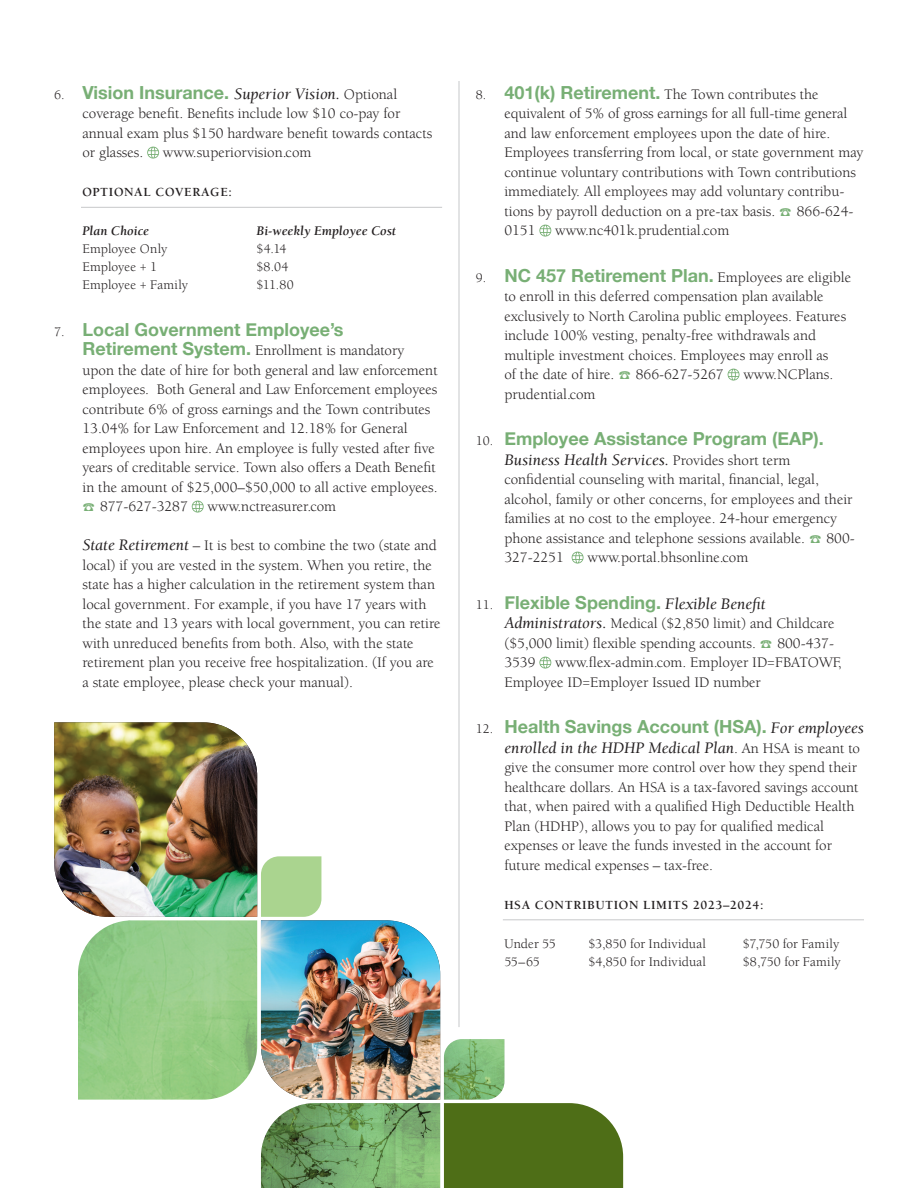
<style>
.page{position:relative;width:918px;height:1188px;background:#fff}
.page>*{position:absolute;margin:0;border:0;box-sizing:border-box;transform-origin:0 0}
.t1{font:700 18px "Helvetica Neue";color:#78af75}
.t2{font:italic 16.5px "Berkeley Pro";color:#231f20}
.t3{font:15px/19.5px "Berkeley Pro";color:#231f20}
.t4{font:13.5px "Berkeley Pro";color:#231f20}
.t5{font:italic 700 13.5px "Berkeley Std";color:#231f20}
.t6{font:700 12.75px "Berkeley Std";letter-spacing:.05em;color:#231f20}
.s1{font-family:"Berkeley Pro";font-weight:400;font-size:13.5px;color:#231f20}
.s2{font-family:"Berkeley Pro";font-weight:400;font-style:italic;font-size:16.5px;color:#231f20}
.s3{font-family:"Berkeley Pro";font-weight:400;font-size:15px;color:#231f20}
.s4{font-family:"Helvetica Neue";font-weight:700;font-size:18px;color:#78af75}
.s5{color:#78af75}
.s6{font-style:italic;font-size:16.5px}
.s7{font-size:13.5px}
.s8{font-style:normal;font-size:15px}
</style>
<div class="page">
<hr style="left:81px;top:207px;width:361px;height:1px;background:#c7c8ca">
<svg style="left:147px;top:147px;width:12px;height:12px"></svg>
<svg style="left:192px;top:501px;width:12px;height:12px"></svg>
<hr style="left:503px;top:919px;width:361px;height:1px;background:#c7c8ca">
<svg style="left:539px;top:225px;width:12px;height:12px"></svg>
<svg style="left:727px;top:369px;width:13px;height:12px"></svg>
<svg style="left:571px;top:552px;width:13px;height:12px"></svg>
<svg style="left:539px;top:657px;width:12px;height:12px"></svg>
<img style="left:54px;top:722px;width:569px;height:466px">
<img style="left:444px;top:1039px;width:60px;height:61px">
<hr style="left:459px;top:81px;width:1px;height:946px;background:#c7c8ca">
<p class="t1" style="left:54px;top:78px;width:345px"><span class="s1">6.</span> Vision Insurance. <span class="s2">Superior Vision.</span> <span class="s3">Optional</span></p>
<p class="t3" style="left:82px;top:104px;width:351px">coverage benefit. Benefits include low $10 co-pay for annual exam plus $150 hardware benefit towards contacts or glasses.</p>
<p class="t3" style="left:163px;top:143px;width:150px">www.superiorvision.com</p>
<p class="t6" style="left:82px;top:185px;width:151px">OPTIONAL COVERAGE:</p>
<p class="t5" style="left:82px;top:224px;width:68px">Plan Choice</p>
<p class="t5" style="left:256px;top:224px;width:141px">Bi-weekly Employee Cost</p>
<p class="t4" style="left:82px;top:241px;width:87px">Employee Only</p>
<p class="t4" style="left:256px;top:241px;width:32px">$4.14</p>
<p class="t4" style="left:82px;top:259px;width:76px">Employee + 1</p>
<p class="t4" style="left:256px;top:259px;width:34px">$8.04</p>
<p class="t4" style="left:82px;top:277px;width:107px">Employee + Family</p>
<p class="t4" style="left:256px;top:277px;width:39px">$11.80</p>
<p class="t1" style="left:54px;top:315px;width:291px"><span class="s1">7.</span> Local Government Employee’s</p>
<p class="t3" style="left:82px;top:341px;width:357px"><span class="s4">Retirement System.</span> Enrollment is mandatory upon the date of hire for both general and law enforcement employees. Both General and Law Enforcement employees contribute 6% of gross earnings and the Town contributes 13.04% for Law Enforcement and 12.18% for General employees upon hire. An employee is fully vested after five years of creditable service. Town also offers a Death Benefit in the amount of $25,000–$50,000 to all active employees. <span class="s5">☎</span> 877-627-3287</p>
<p class="t3" style="left:208px;top:497px;width:130px">www.nctreasurer.com</p>
<p class="t3" style="left:82px;top:536px;width:360px"><span class="s6">State Retirement</span> – It is best to combine the two (state and local) if you are vested in the system. When you retire, the state has a higher calculation in the retirement system than local government. For example, if you have 17 years with the state and 13 years with local government, you can retire with unreduced benefits from both. Also, with the state retirement plan you receive free hospitalization. (If you are a state employee, please check your manual).</p>
<p class="t3" style="left:504px;top:84px;width:361px;text-indent:-28px"><span class="s7">8.</span> <span class="s4">401(k) Retirement.</span> The Town contributes the equivalent of 5% of gross earnings for all full-time general and law enforcement employees upon the date of hire.<br>Employees transferring from local, or state government may continue voluntary contributions with Town contributions immediately. All employees may add voluntary contribu&shy;tions by payroll deduction on a pre-tax basis. <span class="s5">☎</span> 866-624- 0151</p>
<p class="t3" style="left:555px;top:221px;width:176px">www.nc401k.prudential.com</p>
<p class="t1" style="left:476px;top:261px;width:377px"><span class="s1">9.</span> NC 457 Retirement Plan. <span class="s3">Employees are eligible</span></p>
<p class="t3" style="left:504px;top:287px;width:343px">to enroll in this deferred compensation plan available exclusively to North Carolina public employees. Features include 100% vesting, penalty-free withdrawals and multiple investment choices. Employees may enroll as<br>of the date of hire. <span class="s5">☎</span> 866-627-5267</p>
<p class="t3" style="left:743px;top:365px;width:91px">www.NCPlans.</p>
<p class="t3" style="left:504px;top:384px;width:93px">prudential.com</p>
<p class="t1" style="left:476px;top:425px;width:350px"><span class="s1">10.</span> Employee Assistance Program (EAP).</p>
<p class="t2" style="left:504px;top:450px;width:288px">Business Health Services. <span class="s8">Provides short term</span></p>
<p class="t3" style="left:504px;top:470px;width:352px">confidential counseling with marital, financial, legal, alcohol, family or other concerns, for employees and their families at no cost to the employee. 24-hour emergency phone assistance and telephone sessions available. <span class="s5">☎</span> 800- 327-2251</p>
<p class="t3" style="left:587px;top:548px;width:162px">www.portal.bhsonline.com</p>
<p class="t1" style="left:476px;top:588px;width:291px"><span class="s1">11.</span> Flexible Spending. <span class="s2">Flexible Benefit</span></p>
<p class="t3" style="left:504px;top:614px;width:332px;text-align:justify"><span class="s6">Administrators.</span> Medical ($2,850 limit) and Childcare ($5,000 limit) flexible spending accounts. <span class="s5">☎</span> 800-437- 3539</p>
<p class="t3" style="left:504px;top:653px;width:339px;text-indent:51px">www.flex-admin.com. Employer ID=FBATOWF,<br>Employee ID=Employer Issued ID number</p>
<p class="t1" style="left:476px;top:713px;width:390px"><span class="s1">12.</span> Health Savings Account (HSA). <span class="s2">For employees</span></p>
<p class="t2" style="left:504px;top:738px;width:357px">enrolled in the HDHP Medical Plan<span class="s8">. An HSA is meant to</span></p>
<p class="t3" style="left:504px;top:758px;width:356px">give the consumer more control over how they spend their healthcare dollars. An HSA is a tax-favored savings account that, when paired with a qualified High Deductible Health Plan (HDHP), allows you to pay for qualified medical expenses or leave the funds invested in the account for future medical expenses – tax-free.</p>
<p class="t6" style="left:504px;top:898px;width:261px">HSA CONTRIBUTION LIMITS 2023–2024:</p>
<p class="t4" style="left:504px;top:936px;width:53px">Under 55</p>
<p class="t4" style="left:588px;top:936px;width:119px">$3,850 for Individual</p>
<p class="t4" style="left:743px;top:936px;width:98px">$7,750 for Family</p>
<p class="t4" style="left:504px;top:954px;width:37px">55–65</p>
<p class="t4" style="left:588px;top:954px;width:119px">$4,850 for Individual</p>
<p class="t4" style="left:743px;top:954px;width:99px">$8,750 for Family</p>
</div>
